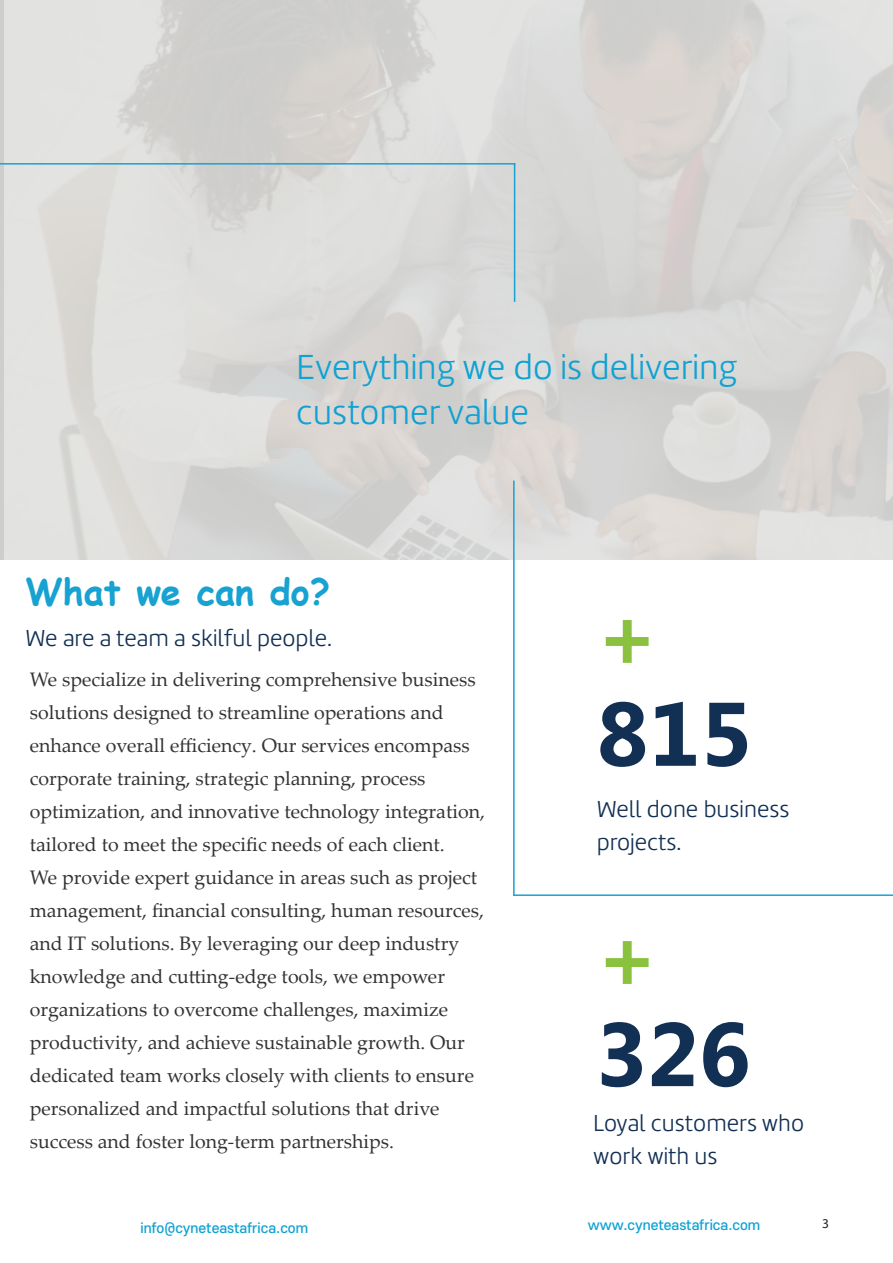
<style>
.page{position:relative;width:893px;height:1263px;background:#fff}
.page>*{position:absolute;margin:0;border:0;box-sizing:border-box;transform-origin:0 0}
.Title_01_Left{font:700 90px "Microsoft Phags Pa";color:#122f54}
.Title_01_Left-2{font:700 90px "Microsoft Phags Pa";color:#8ac23f}
.Title_03_Left{font:300 36px/45px "Marine";color:#0fa2d3}
.Title_03_Left-2{font:700 36px "Comic Sans MS";color:#18a2d1}
.Intro_text_Left{font:300 24px/33px "Marine";color:#122f54}
.t1{font:19.5px/33px "Palatino Linotype";color:#323332}
.t2{font:500 13.5px "S Core Dream 5";color:#0fa2d3}
.t3{font:13.5px "Myriad Pro";color:#231f20}
</style>
<div class="page">
<hr style="left:0;top:163px;width:515px;height:2px;background:#18a2d1">
<hr style="left:513px;top:894px;width:380px;height:2px;background:#18a2d1">
<hr style="left:514px;top:163px;width:1px;height:139px;background:#18a2d1">
<hr style="left:513px;top:480px;width:2px;height:416px;background:#18a2d1">
<p class="Title_03_Left" style="left:296px;top:344px;width:442px">Everything we do is delivering customer value</p>
<p class="Title_03_Left-2" style="left:26px;top:565px;width:306px">What we can do?</p>
<p class="Intro_text_Left" style="left:26px;top:622px;width:308px">We are a team a skilful people.</p>
<p class="t1" style="left:30px;top:662px;width:457px">We specialize in delivering comprehensive business solutions designed to streamline operations and enhance overall efficiency. Our services encompass corporate training, strategic planning, process optimization, and innovative technology integration, tailored to meet the specific needs of each client.<br>We provide expert guidance in areas such as project management, financial consulting, human resources, and IT solutions. By leveraging our deep industry knowledge and cutting-edge tools, we empower organizations to overcome challenges, maximize productivity, and achieve sustainable growth. Our dedicated team works closely with clients to ensure personalized and impactful solutions that drive success and foster long-term partnerships.</p>
<p class="t2" style="left:140px;top:1218px;width:169px">info@cyneteastafrica.com</p>
<p class="Title_01_Left-2" style="left:595px;top:571px;width:65px">+</p>
<p class="Title_01_Left" style="left:597px;top:670px;width:157px">815</p>
<p class="Intro_text_Left" style="left:597px;top:792px;width:194px">Well done business projects.</p>
<p class="Title_01_Left-2" style="left:595px;top:892px;width:65px">+</p>
<p class="Title_01_Left" style="left:595px;top:990px;width:157px">326</p>
<p class="Intro_text_Left" style="left:593px;top:1106px;width:212px">Loyal customers who work with us</p>
<p class="t2" style="left:588px;top:1214px;width:174px">www.cyneteastafrica.com</p>
<p class="t3" style="left:822px;top:1215px;width:8px">3</p>
</div>
